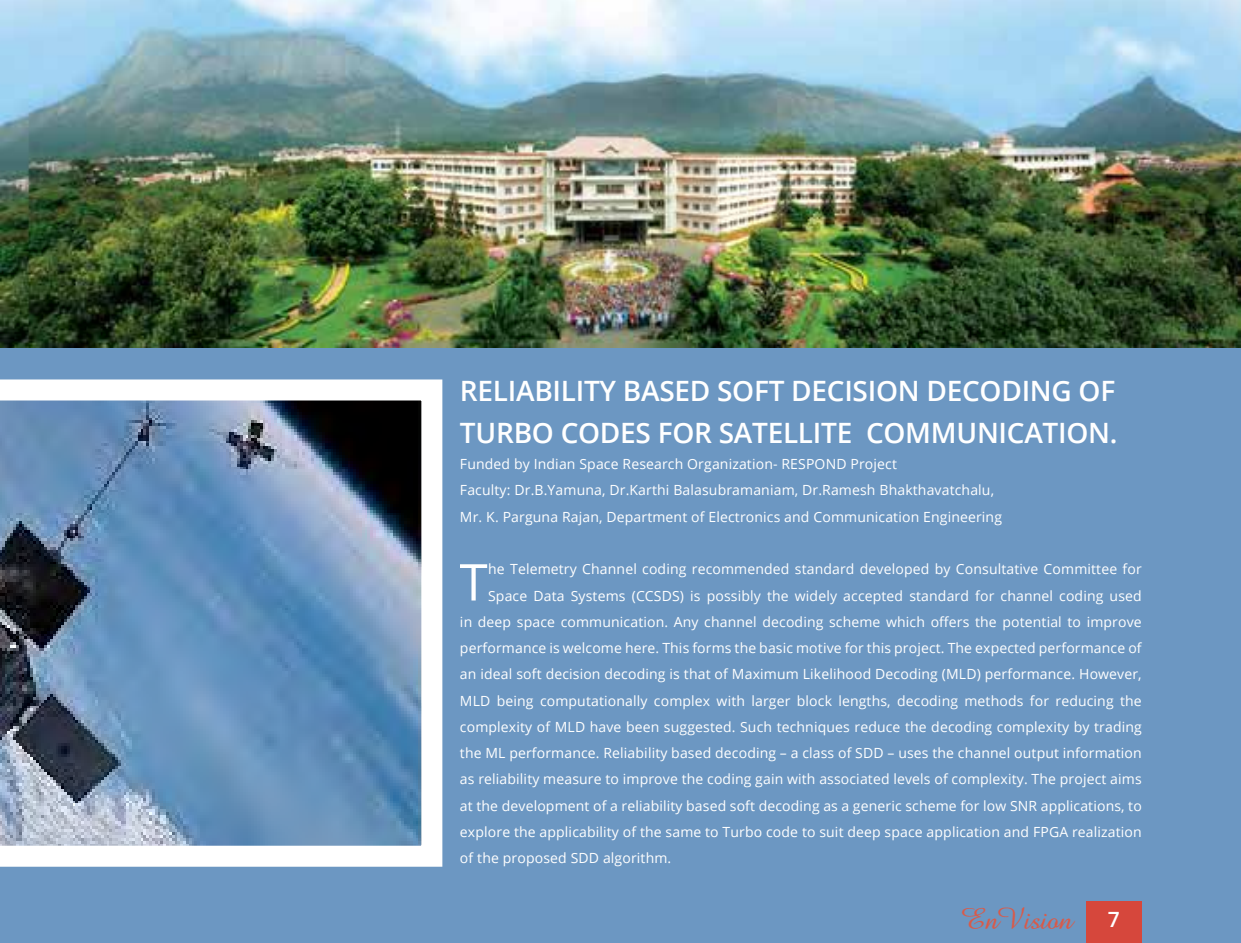
<style>
.page{position:relative;width:1241px;height:943px;background:#fff}
.page>*{position:absolute;margin:0;border:0;box-sizing:border-box;transform-origin:0 0}
.body{font:50.75px "Open Sans";color:#fff}
.t1{font:600 28px/42px "Open Sans";letter-spacing:-.01em;color:#fff}
.t2{font:600 21px "Open Sans";color:#fff}
.t3{font:19.25px "Abbeyline";letter-spacing:-.01em;color:#d95a49}
.body-2{font:14px "Open Sans";letter-spacing:.01em;color:#fff}
</style>
<div class="page">
<div style="left:0;top:0;width:1240px;height:943px;background:#6c97c2"></div>
<img style="left:0;top:0;width:1240px;height:347px">
<svg style="left:0;top:379px;width:442px;height:487px"></svg>
<div style="left:1085px;top:901px;width:56px;height:42px;background:#d6473c"></div>
<p class="t1" style="left:460px;top:369px;width:659px">RELIABILITY BASED SOFT DECISION DECODING OF<br>TURBO CODES FOR SATELLITE COMMUNICATION.</p>
<p class="body-2" style="left:460px;top:454px;width:438px">Funded by Indian Space Research Organization- RESPOND Project</p>
<p class="body-2" style="left:460px;top:481px;width:535px">Faculty: Dr.B.Yamuna, Dr.Karthi Balasubramaniam, Dr.Ramesh Bhakthavatchalu,</p>
<p class="body-2" style="left:460px;top:507px;width:543px">Mr. K. Parguna Rajan, Department of Electronics and Communication Engineering</p>
<p class="body" style="left:459px;top:547px;width:30px">T</p>
<p class="body-2" style="left:488px;top:559px;width:655px">he Telemetry Channel coding recommended standard developed by Consultative Committee for</p>
<p class="body-2" style="left:488px;top:586px;width:655px">Space Data Systems (CCSDS) is possibly the widely accepted standard for channel coding used</p>
<p class="body-2" style="left:460px;top:612px;width:683px">in deep space communication. Any channel decoding scheme which offers the potential to improve</p>
<p class="body-2" style="left:460px;top:638px;width:683px">performance is welcome here. This forms the basic motive for this project. The expected performance of</p>
<p class="body-2" style="left:460px;top:664px;width:683px">an ideal soft decision decoding is that of Maximum Likelihood Decoding (MLD) performance. However,</p>
<p class="body-2" style="left:460px;top:691px;width:683px">MLD being computationally complex with larger block lengths, decoding methods for reducing the</p>
<p class="body-2" style="left:460px;top:717px;width:683px">complexity of MLD have been suggested. Such techniques reduce the decoding complexity by trading</p>
<p class="body-2" style="left:460px;top:743px;width:683px">the ML performance. Reliability based decoding – a class of SDD – uses the channel output information</p>
<p class="body-2" style="left:460px;top:769px;width:683px">as reliability measure to improve the coding gain with associated levels of complexity. The project aims</p>
<p class="body-2" style="left:460px;top:796px;width:683px">at the development of a reliability based soft decoding as a generic scheme for low SNR applications, to</p>
<p class="body-2" style="left:460px;top:822px;width:683px">explore the applicability of the same to Turbo code to suit deep space application and FPGA realization</p>
<p class="body-2" style="left:460px;top:848px;width:213px">of the proposed SDD algorithm.</p>
<p class="t3" style="left:961px;top:911px;width:112px">EnVision</p>
<p class="t2" style="left:1107px;top:904px;width:13px">7</p>
</div>
